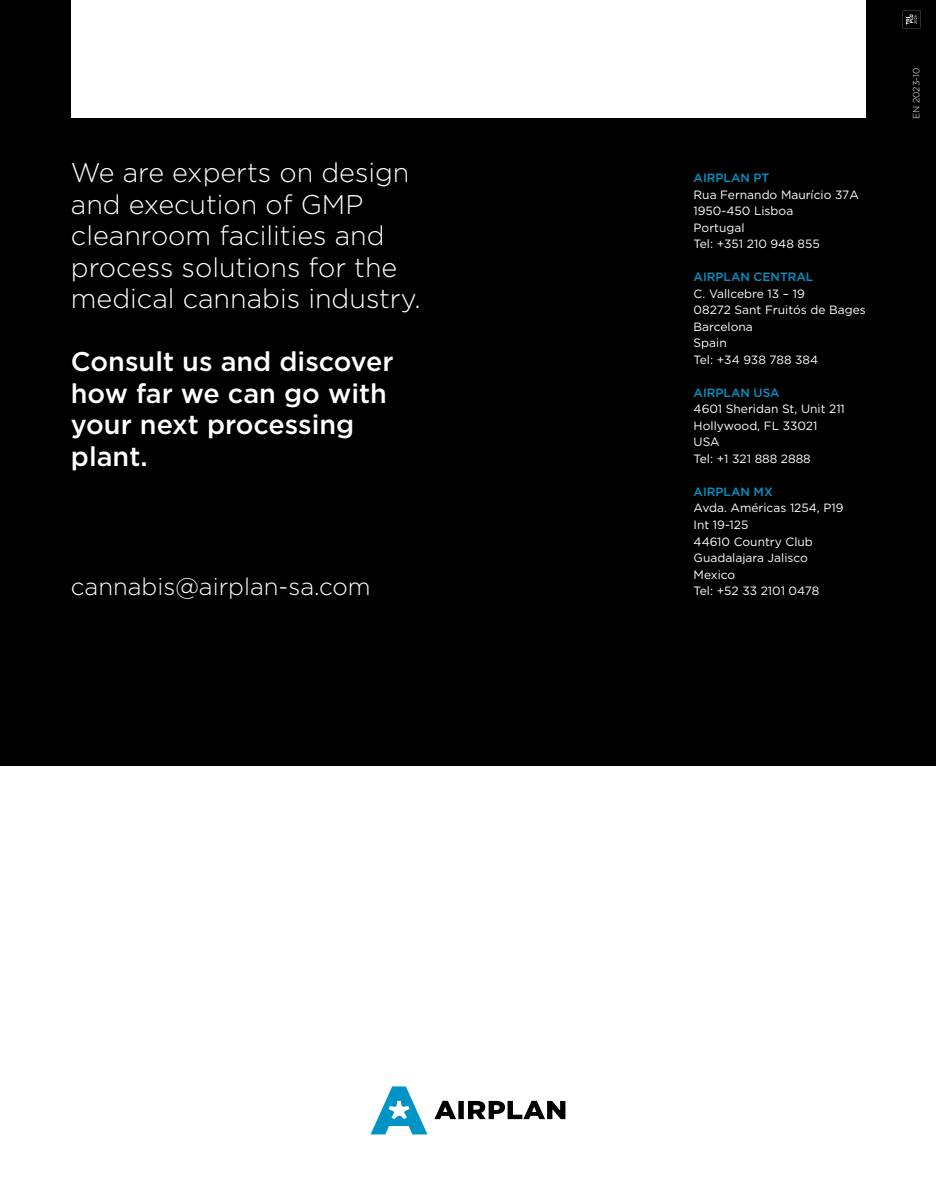
<style>
.page{position:relative;width:936px;height:1191px;background:#fff}
.page>*{position:absolute;margin:0;border:0;box-sizing:border-box;transform-origin:0 0}
.t1{font:300 27px/31.5px "Gotham";color:#fff}
.t2{font:500 27px/31.5px "Gotham";color:#fff}
.t3{font:300 24px "Gotham";color:#fff}
.t4{font:12px/16.5px "Gotham";color:#fff}
.t5{font:500 12px "Gotham";color:#0093c5}
.t6{font:300 9px "Gotham";color:#fff}
</style>
<div class="page">
<div style="left:0;top:0;width:935px;height:765px;background:#000"></div>
<div style="left:71px;top:0;width:794px;height:118px;background:#fff"></div>
<svg style="left:902px;top:11px;width:15px;height:17px"></svg>
<svg style="left:370px;top:1086px;width:57px;height:48px"></svg>
<svg style="left:434px;top:1100px;width:131px;height:19px"></svg>
<h1 class="t1" style="left:71px;top:156px;width:351px">We are experts on design and execution of GMP cleanroom facilities and process solutions for the medical cannabis industry.</h1>
<h1 class="t2" style="left:71px;top:345px;width:324px">Consult us and discover how far we can go with your next processing plant.</h1>
<h2 class="t3" style="left:71px;top:571px;width:301px">cannabis@airplan-sa.com</h2>
<p class="t5" style="left:693px;top:170px;width:77px">AIRPLAN PT</p>
<p class="t4" style="left:693px;top:186px;width:167px">Rua Fernando Maurício 37A<br>1950-450 Lisboa<br>Portugal<br>Tel: +351 210 948 855</p>
<p class="t5" style="left:693px;top:269px;width:121px">AIRPLAN CENTRAL</p>
<p class="t4" style="left:693px;top:285px;width:174px">C. Vallcebre 13 – 19<br>08272 Sant Fruitós de Bages<br>Barcelona<br>Spain<br>Tel: +34 938 788 384</p>
<p class="t5" style="left:693px;top:385px;width:88px">AIRPLAN USA</p>
<p class="t4" style="left:693px;top:401px;width:153px">4601 Sheridan St, Unit 211<br>Hollywood, FL 33021<br>USA<br>Tel: +1 321 888 2888</p>
<p class="t5" style="left:693px;top:484px;width:81px">AIRPLAN MX</p>
<p class="t4" style="left:693px;top:500px;width:151px">Avda. Américas 1254, P19<br>Int 19-125<br>44610 Country Club<br>Guadalajara Jalisco<br>Mexico<br>Tel: +52 33 2101 0478</p>
<p class="t6" style="left:910px;top:119px;width:53px;rotate:-90deg">EN 2023-10</p>
</div>
